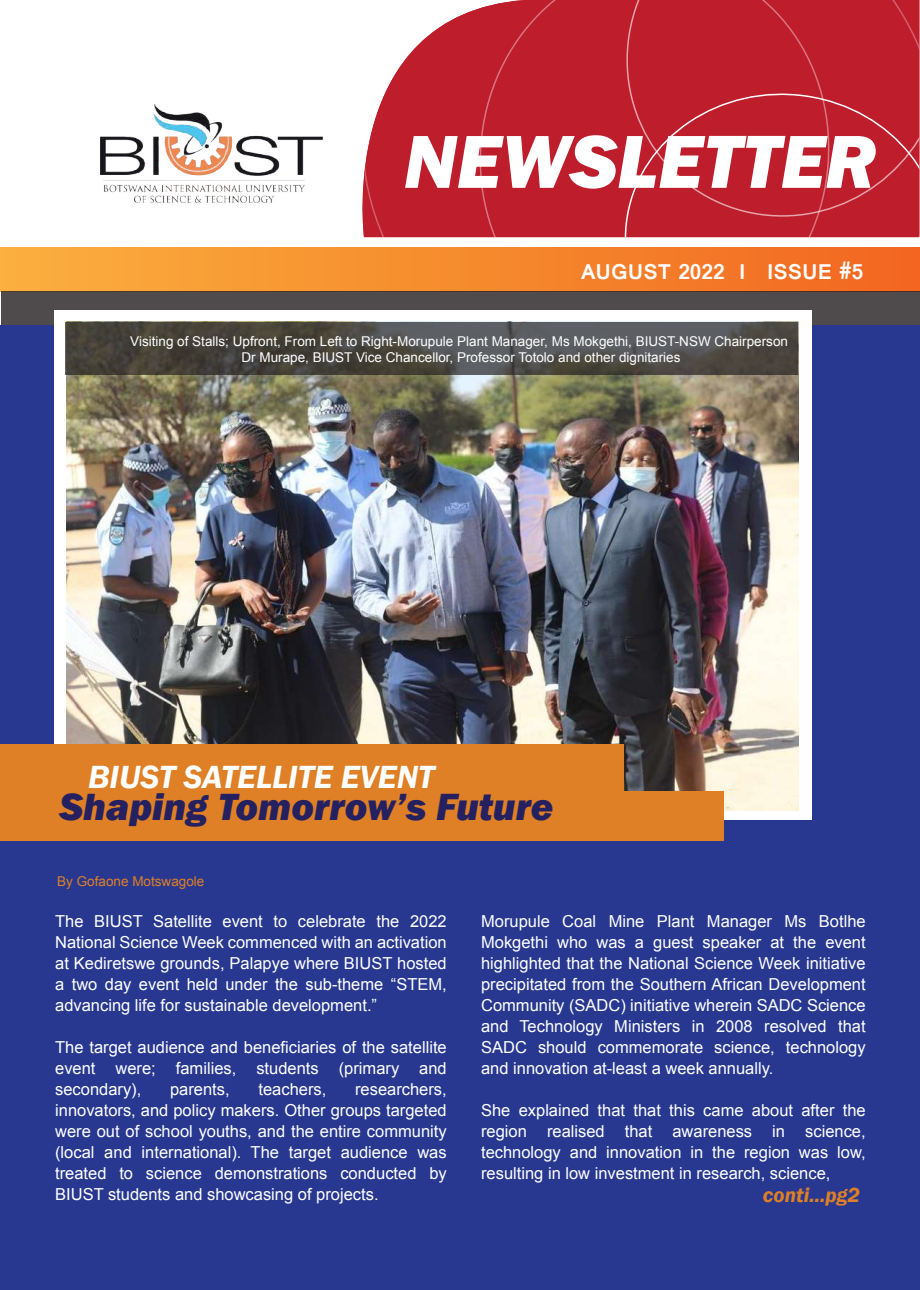
<style>
.page{position:relative;width:920px;height:1290px;background:#fff}
.page>*{position:absolute;margin:0;border:0;box-sizing:border-box;transform-origin:0 0}
.t1{font:italic 800 77.7px "Franklin Gothic";color:#fff}
.t2{font:italic 800 39px "Franklin Gothic";color:#252161}
.t3{font:italic 600 33px "Franklin Gothic";color:#fff}
.t4{font:700 23.1px "Raavi";color:#fff}
.t5{font:italic 600 21px "Franklin Gothic";color:#df8026}
.t6{font:16.5px/21px "Arial";color:#fff;text-align:justify}
.t7{font:13.5px/16.2px "Arial";color:#fff;text-align:center}
.t8{font:13.5px "Arial";color:#df8026}
.s1{font-family:"Century Gothic";font-size:23.85px}
</style>
<div class="page">
<div style="left:0;top:326px;width:920px;height:964px;background:#283890"></div>
<svg style="left:362px;top:8px;width:117px;height:229px"></svg>
<div style="left:830px;top:0;width:89px;height:88px;background:#be1d2c"></div>
<div style="left:830px;top:88px;width:89px;height:149px;background:#be1d2c"></div>
<div style="left:479px;top:0;width:351px;height:237px;background:#be1d2c"></div>
<img style="left:100px;top:103px;width:224px;height:100px">
<div style="left:1px;top:247px;width:918px;height:45px;background:linear-gradient(to right,#fab03e,#f26620)"></div>
<div style="left:1px;top:292px;width:918px;height:33px;background:#4f4b4c"></div>
<div style="left:54px;top:311px;width:757px;height:509px;background:#fff"></div>
<img style="left:66px;top:375px;width:732px;height:435px">
<div style="left:0;top:745px;width:624px;height:49px;background:#df8026"></div>
<div style="left:0;top:791px;width:724px;height:49px;background:#df8026"></div>
<svg style="left:66px;top:322px;width:732px;height:53px;background:#4d4b47"></svg>
<h1 class="t1" style="left:404px;top:111px;width:474px">NEWSLETTER</h1>
<h3 class="t4" style="left:581px;top:257px;width:284px">AUGUST 2022 I ISSUE <span class="s1">#</span>5</h3>
<p class="t7" style="left:130px;top:333px;width:659px">Visiting of Stalls; Upfront, From Left to Right-Morupule Plant Manager, Ms Mokgethi, BIUST-NSW Chairperson<br>Dr Murape, BIUST Vice Chancellor, Professor Totolo and other dignitaries</p>
<h3 class="t3" style="left:88px;top:756px;width:348px">BIUST SATELLITE EVENT</h3>
<h2 class="t2" style="left:59px;top:782px;width:496px">Shaping Tomorrow’s Future</h2>
<p class="t8" style="left:57px;top:872px;width:149px">By Gofaone Motswagole</p>
<p class="t6" style="left:55px;top:910px;width:393px">The BIUST Satellite event to celebrate the 2022<br>National Science Week commenced with an activation at Kediretswe grounds, Palapye where BIUST hosted a two day event held under the sub-theme “STEM, advancing life for sustainable development.”</p>
<p class="t6" style="left:55px;top:1036px;width:393px">The target audience and beneficiaries of the satellite event were; families, students (primary and secondary),</p>
<p class="t6" style="left:55px;top:1078px;width:393px;text-indent:300px">researchers, innovators, and policy makers. Other groups targeted were out of school youths, and the entire community (local and international). The target audience was treated to science demonstrations conducted by BIUST students and showcasing of projects.</p>
<p class="t6" style="left:170px;top:1078px;width:61px">parents,</p>
<p class="t6" style="left:258px;top:1078px;width:69px">teachers,</p>
<p class="t6" style="left:481px;top:910px;width:386px">Morupule Coal Mine Plant Manager Ms Botlhe Mokgethi who was a guest speaker at the event highlighted that the National Science Week initiative precipitated from the Southern African Development Community (SADC) initiative wherein SADC Science and Technology Ministers in 2008 resolved that SADC should commemorate science, technology and innovation at-least a week annually.</p>
<p class="t6" style="left:481px;top:1099px;width:386px">She explained that that this came about after the region realised that awareness in science, technology and innovation in the region was low, resulting in low investment in research, science,</p>
<p class="t5" style="left:763px;top:1181px;width:99px">conti...pg2</p>
</div>
